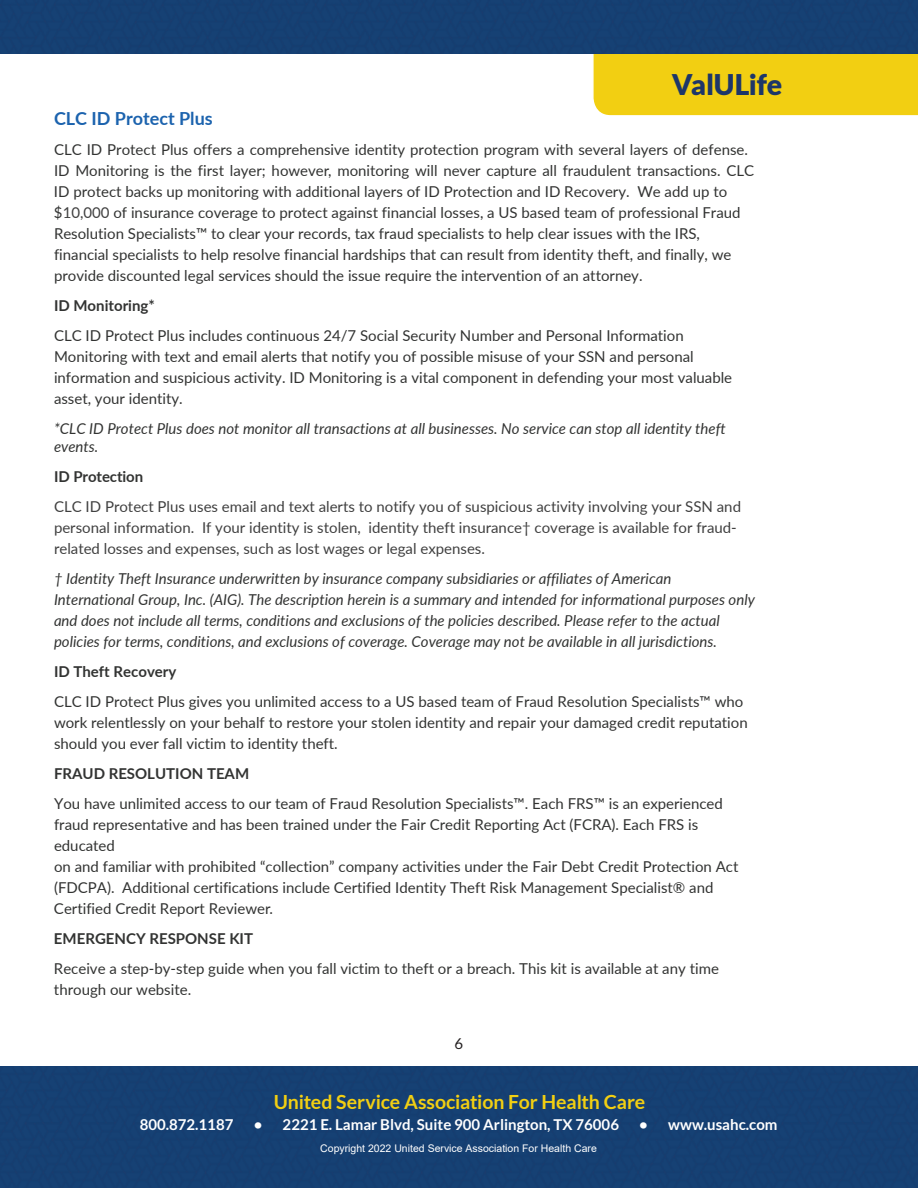
<style>
.page{position:relative;width:918px;height:1188px;background:#fff}
.page>*{position:absolute;margin:0;border:0;box-sizing:border-box;transform-origin:0 0}
.t1{font:900 28.5px "Lato";letter-spacing:-.01em;color:#1d3669}
.t2{font:700 19.5px "Lato";letter-spacing:-.01em;color:#f2cf12}
.t3{font:700 18px "Lato";color:#1c63ae}
.t4{font:15px/21px "Lato";color:#323332}
.t5{font:italic 15px/21px "Lato";color:#323332}
.t6{font:15px/30px "Lato";color:#404040}
.t7{font:700 15px "Lato";color:#fff}
.t8{font:15px "Lato";color:#231f20}
.t9{font:10.5px "Arial";color:#fff}
.s1{color:#404040}
.s2{font-weight:700}
.s3{font-weight:700;color:#323332}
</style>
<div class="page">
<div style="left:593px;top:54px;width:325px;height:62px;background:#f2cf12"></div>
<div style="left:0;top:0;width:918px;height:54px;background:#154073"></div>
<div style="left:0;top:1066px;width:918px;height:122px;background:#154072"></div>
<h1 class="t1" style="left:672px;top:68px;width:112px">ValULife</h1>
<p class="t3" style="left:54px;top:105px;width:160px">CLC ID Protect Plus</p>
<p class="t4" style="left:54px;top:138px;width:702px">CLC ID Protect Plus offers a comprehensive identity protection program with several layers of defense.<br>ID Monitoring is the first layer; however, monitoring will never capture all fraudulent transactions. CLC ID protect backs up monitoring with additional layers of ID Protection and ID Recovery. We add up to $<span class="s1">10,000</span> of insurance coverage to protect against financial losses, a US based team of professional Fraud Resolution Specialists™ to clear your records, tax fraud specialists to help clear issues with the IRS, financial specialists to help resolve financial hardships that can result from identity theft, and finally, we provide discounted legal services should the issue require the intervention of an attorney.</p>
<p class="t4" style="left:54px;top:289px;width:631px;line-height:30px"><span class="s2">ID Monitoring*<br></span>CLC ID Protect Plus includes continuous 24/7 Social Security Number and Personal Information</p>
<p class="t4" style="left:54px;top:345px;width:680px">Monitoring with text and email alerts that notify you of possible misuse of your SSN and personal information and suspicious activity. ID Monitoring is a vital component in defending your most valuable asset, your identity.</p>
<p class="t5" style="left:54px;top:418px;width:673px;line-height:18px">*CLC ID Protect Plus does not monitor all transactions at all businesses. No service can stop all identity theft events.</p>
<p class="t6" style="left:54px;top:460px;width:689px"><span class="s3">ID Protection<br></span>CLC ID Protect Plus uses email and text alerts to notify you of suspicious activity involving your SSN and</p>
<p class="t6" style="left:54px;top:516px;width:684px;line-height:21px">personal information. If your identity is stolen, identity theft insurance† coverage is available for fraud&shy;related losses and expenses, such as lost wages or legal expenses.</p>
<p class="t5" style="left:54px;top:567px;width:702px">† Identity Theft Insurance underwritten by insurance company subsidiaries or affiliates of American International Group, Inc. (AIG). The description herein is a summary and intended for informational purposes only and does not include all terms, conditions and exclusions of the policies described. Please refer to the actual policies for terms, conditions, and exclusions of coverage. Coverage may not be available in all jurisdictions.</p>
<p class="t4" style="left:54px;top:655px;width:691px;line-height:30px"><span class="s2">ID Theft Recovery<br></span>CLC ID Protect Plus gives you unlimited access to a US based team of Fraud Resolution Specialists™ who</p>
<p class="t4" style="left:54px;top:711px;width:695px">work relentlessly on your behalf to restore your stolen identity and repair your damaged credit reputation should you ever fall victim to identity theft.</p>
<p class="t4" style="left:54px;top:757px;width:670px;line-height:30px"><span class="s2">FRAUD RESOLUTION TEAM<br></span>You have unlimited access to our team of Fraud Resolution Specialists™. Each FRS™ is an experienced</p>
<p class="t4" style="left:54px;top:813px;width:686px">fraud representative and has been trained under the Fair Credit Reporting Act (FCRA). Each FRS is educated<br>on and familiar with prohibited “collection” company activities under the Fair Debt Credit Protection Act (FDCPA). Additional certifications include Certified Identity Theft Risk Management Specialist® and Certified Credit Report Reviewer.</p>
<p class="t4" style="left:54px;top:922px;width:666px;line-height:30px"><span class="s2">EMERGENCY RESPONSE KIT<br></span>Receive a step-by-step guide when you fall victim to theft or a breach. This kit is available at any time</p>
<p class="t4" style="left:54px;top:978px;width:139px">through our website.</p>
<p class="t8" style="left:455px;top:1035px;width:10px">6</p>
<h2 class="t2" style="left:274px;top:1091px;width:373px">United Service Association For Health Care</h2>
<p class="t7" style="left:140px;top:1116px;width:95px">800.872.1187</p>
<p class="t7" style="left:254px;top:1116px;width:367px">• 2221 E. Lamar Blvd, Suite 900 Arlington, TX 76006</p>
<p class="t7" style="left:639px;top:1116px;width:140px">• www.usahc.com</p>
<p class="t9" style="left:320px;top:1141px;width:278px">Copyright 2022 United Service Association For Health Care</p>
</div>
